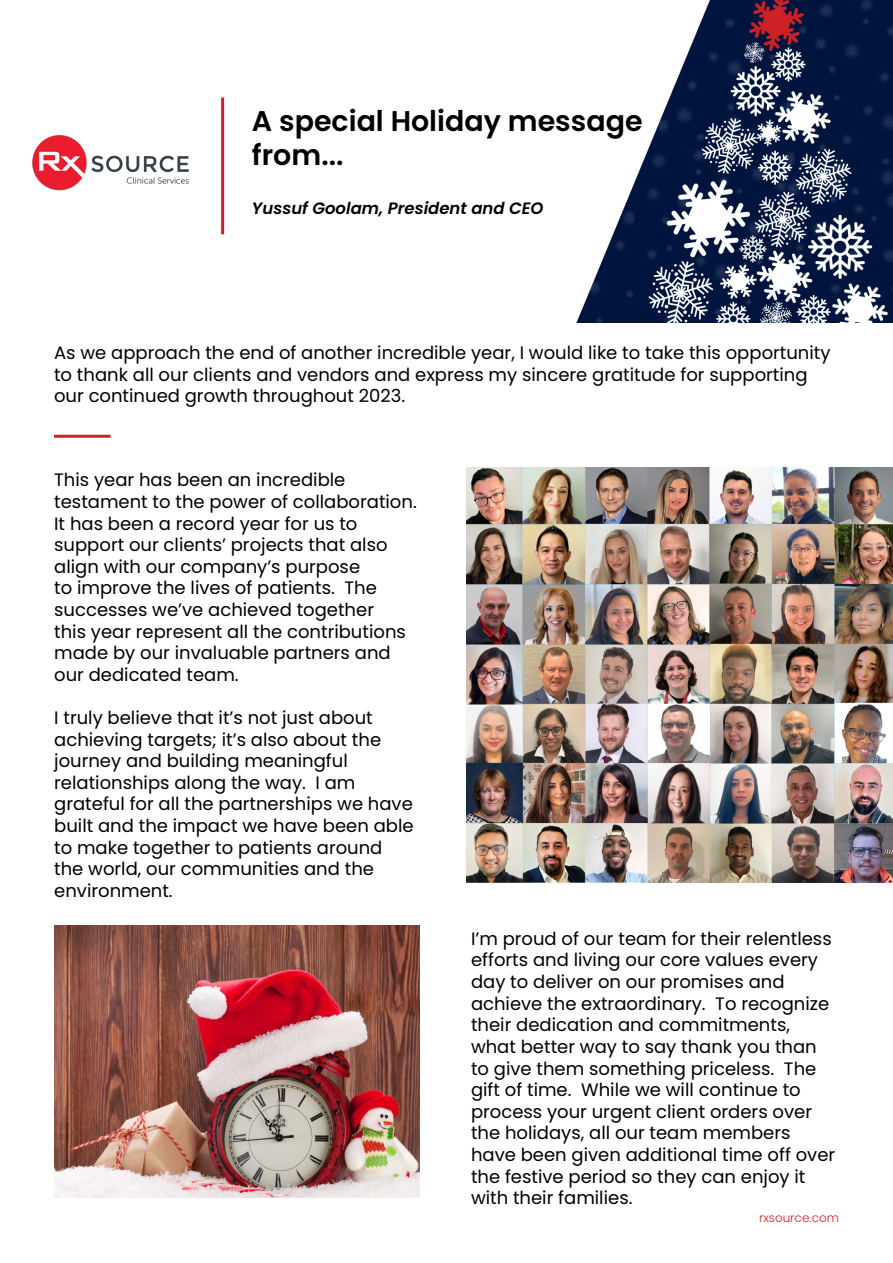
<style>
.page{position:relative;width:893px;height:1263px;background:#fff}
.page>*{position:absolute;margin:0;border:0;box-sizing:border-box;transform-origin:0 0}
.t1{font:600 28.5px/34.2px "Poppins";color:#000}
.t2{font:18px/21.6px "Poppins";color:#000}
.t3{font:italic 600 16.5px "Poppins";color:#000}
.t4{font:300 12px "Poppins";color:#cd2127}
</style>
<div class="page">
<img style="left:221px;top:0;width:672px;height:323px">
<img style="left:32px;top:135px;width:157px;height:56px">
<img style="left:467px;top:467px;width:426px;height:415px">
<hr style="left:54px;top:435px;width:57px;height:3px;background:#cd2127">
<hr style="left:221px;top:97px;width:3px;height:137px;background:#cd2127">
<img style="left:54px;top:926px;width:366px;height:272px">
<h1 class="t1" style="left:252px;top:104px;width:392px">A special Holiday message from...</h1>
<p class="t3" style="left:252px;top:198px;width:293px">Yussuf Goolam, President and CEO</p>
<p class="t2" style="left:54px;top:342px;width:778px">As we approach the end of another incredible year, I would like to take this opportunity to thank all our clients and vendors and express my sincere gratitude for supporting our continued growth throughout 2023.</p>
<p class="t2" style="left:54px;top:469px;width:364px">This year has been an incredible testament to the power of collaboration.<br>It has been a record year for us to support our clients’ projects that also align with our company’s purpose<br>to improve the lives of patients. The successes we’ve achieved together<br>this year represent all the contributions made by our invaluable partners and our dedicated team.</p>
<p class="t2" style="left:54px;top:707px;width:361px">I truly believe that it’s not just about achieving targets; it’s also about the journey and building meaningful relationships along the way. I am grateful for all the partnerships we have built and the impact we have been able to make together to patients around the world, our communities and the environment.</p>
<p class="t2" style="left:471px;top:928px;width:366px">I’m proud of our team for their relentless efforts and living our core values every day to deliver on our promises and achieve the extraordinary. To recognize their dedication and commitments, what better way to say thank you than to give them something priceless. The gift of time. While we will continue to process your urgent client orders over the holidays, all our team members have been given additional time off over the festive period so they can enjoy it with their families.</p>
<p class="t4" style="left:759px;top:1211px;width:81px">rxsource.com</p>
</div>
